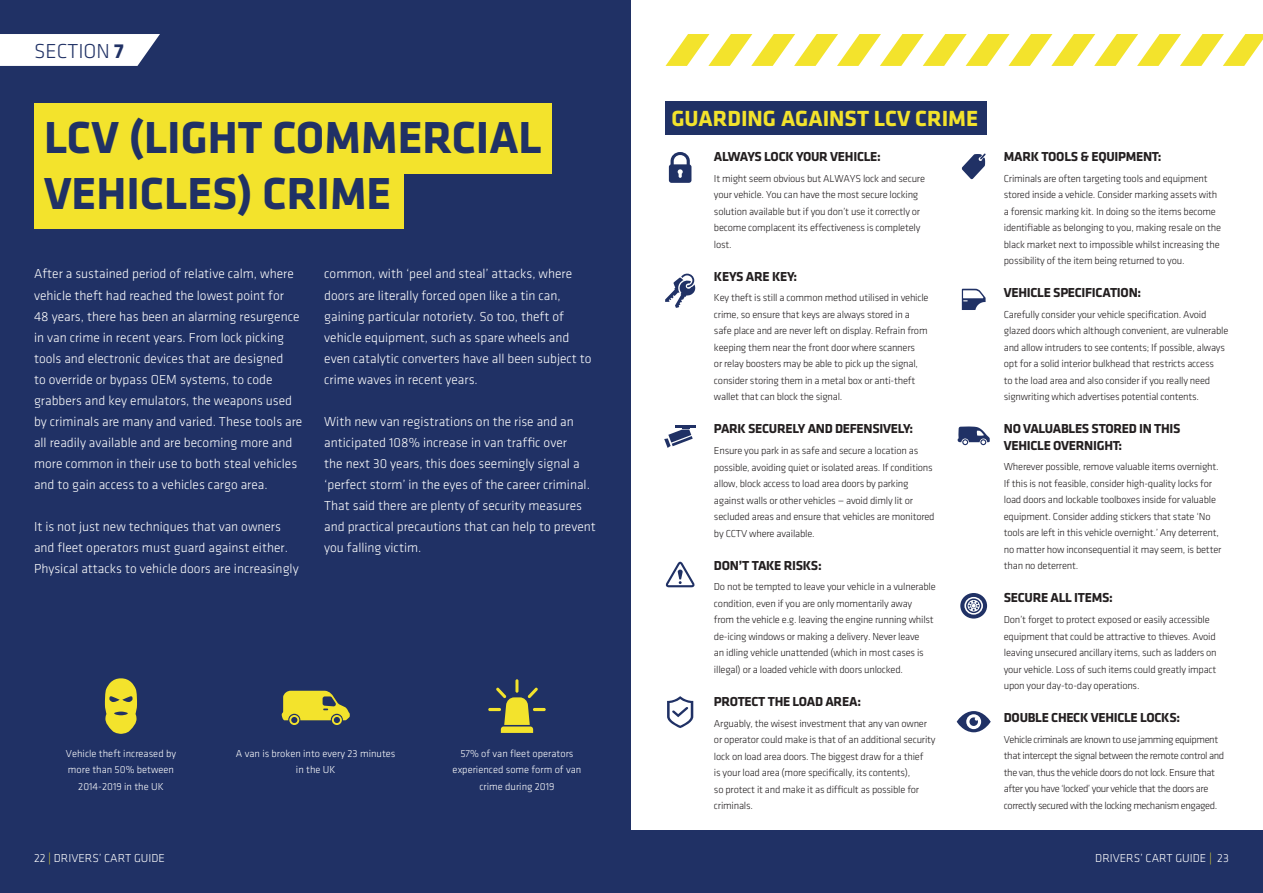
<style>
.page{position:relative;width:1263px;height:893px;background:#203165}
.page>*{position:absolute;margin:0;border:0;box-sizing:border-box;transform-origin:0 0}
.t1{font:700 46.5px/55.8px "Klavika";color:#203165}
.t2{font:700 22.8px "Klavika";color:#f3e32c}
.t3{font:300 21px "Klavika";color:#203165}
.t4{font:300 13.5px/21px "Klavika";color:#fff}
.t5{font:700 13.5px/16.5px "Klavika";letter-spacing:-.02em;color:#231f20}
.t6{font:300 12px "Klavika";color:#fff}
.t7{font:300 10.5px/16.5px "Klavika";letter-spacing:-.02em;color:#231f20}
.t8{font:300 10.5px/16.5px "Klavika";letter-spacing:-.04em;color:#231f20}
.t9{font:300 10.5px/16.5px "Klavika";color:#fff;text-align:center}
.s1{font-weight:700}
.s2{color:#f3e32c}
</style>
<div class="page">
<div style="left:631px;top:0;width:632px;height:829px;background:#fff"></div>
<svg style="left:665px;top:34px;width:598px;height:32px"></svg>
<div style="left:34px;top:103px;width:517px;height:71px;background:#f3e32c"></div>
<div style="left:34px;top:158px;width:369px;height:71px;background:#f3e32c"></div>
<div style="left:665px;top:102px;width:322px;height:33px;background:#203165"></div>
<svg style="left:0;top:34px;width:160px;height:32px;background:#eeeff3"></svg>
<svg style="left:665px;top:274px;width:31px;height:34px"></svg>
<svg style="left:669px;top:152px;width:22px;height:31px"></svg>
<svg style="left:665px;top:562px;width:30px;height:25px"></svg>
<svg style="left:667px;top:696px;width:26px;height:32px"></svg>
<svg style="left:962px;top:154px;width:24px;height:25px"></svg>
<svg style="left:962px;top:289px;width:23px;height:21px"></svg>
<svg style="left:105px;top:678px;width:32px;height:56px"></svg>
<svg style="left:664px;top:428px;width:29px;height:20px"></svg>
<hr style="left:675px;top:425px;width:21px;height:3px;background:#203165">
<svg style="left:957px;top:426px;width:33px;height:19px"></svg>
<svg style="left:960px;top:593px;width:27px;height:26px"></svg>
<svg style="left:957px;top:711px;width:34px;height:21px"></svg>
<hr style="left:515px;top:679px;width:3px;height:14px;background:#f3e32c;border-radius:2px">
<svg style="left:488px;top:688px;width:58px;height:45px"></svg>
<svg style="left:282px;top:691px;width:68px;height:34px"></svg>
<h3 class="t3" style="left:34px;top:40px;width:91px">SECTION <span class="s1">7</span></h3>
<h1 class="t1" style="left:44px;top:111px;width:499px">LCV (LIGHT COMMERCIAL<br>VEHICLES) CRIME</h1>
<p class="t4" style="left:34px;top:264px;width:270px">After a sustained period of relative calm, where vehicle theft had reached the lowest point for<br>48 years, there has been an alarming resurgence in van crime in recent years. From lock picking tools and electronic devices that are designed<br>to override or bypass OEM systems, to code grabbers and key emulators, the weapons used by criminals are many and varied. These tools are all readily available and are becoming more and more common in their use to both steal vehicles and to gain access to a vehicles cargo area.</p>
<p class="t4" style="left:34px;top:516px;width:266px">It is not just new techniques that van owners and fleet operators must guard against either.<br>Physical attacks to vehicle doors are increasingly</p>
<p class="t4" style="left:324px;top:264px;width:269px">common, with ‘peel and steal’ attacks, where doors are literally forced open like a tin can, gaining particular notoriety. So too, theft of vehicle equipment, such as spare wheels and even catalytic converters have all been subject to crime waves in recent years.</p>
<p class="t4" style="left:324px;top:411px;width:273px">With new van registrations on the rise and an anticipated 108% increase in van traffic over<br>the next 30 years, this does seemingly signal a ‘perfect storm’ in the eyes of the career criminal.<br>That said there are plenty of security measures and practical precautions that can help to prevent you falling victim.</p>
<p class="t9" style="left:66px;top:745px;width:112px">Vehicle theft increased by more than 50% between<br>2014-2019 in the UK</p>
<p class="t9" style="left:453px;top:745px;width:130px">57% of van fleet operators experienced some form of van crime during 2019</p>
<p class="t9" style="left:236px;top:745px;width:161px">A van is broken into every 23 minutes in the UK</p>
<h2 class="t2" style="left:671px;top:106px;width:308px">GUARDING AGAINST LCV CRIME</h2>
<p class="t5" style="left:714px;top:148px;width:168px">ALWAYS LOCK YOUR VEHICLE:</p>
<p class="t7" style="left:714px;top:170px;width:213px">It might seem obvious but ALWAYS lock and secure your vehicle. You can have the most secure locking solution available but if you don’t use it correctly or become complacent its effectiveness is completely lost.</p>
<p class="t5" style="left:714px;top:268px;width:85px">KEYS ARE KEY:</p>
<p class="t7" style="left:714px;top:290px;width:216px">Key theft is still a common method utilised in vehicle crime, so ensure that keys are always stored in a safe place and are never left on display. Refrain from keeping them near the front door where scanners<br>or relay boosters may be able to pick up the signal, consider storing them in a metal box or anti-theft wallet that can block the signal.</p>
<p class="t5" style="left:714px;top:421px;width:201px">PARK SECURELY AND DEFENSIVELY:</p>
<p class="t7" style="left:714px;top:442px;width:222px">Ensure you park in as safe and secure a location as possible, avoiding quiet or isolated areas. If conditions allow, block access to load area doors by parking against walls or other vehicles — avoid dimly lit or secluded areas and ensure that vehicles are monitored by CCTV where available.</p>
<p class="t5" style="left:714px;top:557px;width:109px">DON’T TAKE RISKS:</p>
<p class="t7" style="left:714px;top:579px;width:223px">Do not be tempted to leave your vehicle in a vulnerable condition, even if you are only momentarily away<br>from the vehicle e.g. leaving the engine running whilst de-icing windows or making a delivery. Never leave<br>an idling vehicle unattended (which in most cases is illegal) or a loaded vehicle with doors unlocked.</p>
<p class="t5" style="left:714px;top:693px;width:149px">PROTECT THE LOAD AREA:</p>
<p class="t7" style="left:714px;top:715px;width:223px">Arguably, the wisest investment that any van owner or operator could make is that of an additional security lock on load area doors. The biggest draw for a thief<br>is your load area (more specifically, its contents),<br>so protect it and make it as difficult as possible for criminals.</p>
<p class="t5" style="left:1004px;top:148px;width:159px">MARK TOOLS &amp; EQUIPMENT:</p>
<p class="t7" style="left:1004px;top:170px;width:219px">Criminals are often targeting tools and equipment stored inside a vehicle. Consider marking assets with a forensic marking kit. In doing so the items become identifiable as belonging to you, making resale on the black market next to impossible whilst increasing the possibility of the item being returned to you.</p>
<p class="t5" style="left:1004px;top:285px;width:139px">VEHICLE SPECIFICATION:</p>
<p class="t7" style="left:1004px;top:306px;width:226px">Carefully consider your vehicle specification. Avoid glazed doors which although convenient, are vulnerable and allow intruders to see contents; If possible, always opt for a solid interior bulkhead that restricts access<br>to the load area and also consider if you really need signwriting which advertises potential contents.</p>
<p class="t5" style="left:1004px;top:421px;width:178px">NO VALUABLES STORED IN THIS<br>VEHICLE OVERNIGHT:</p>
<p class="t7" style="left:1004px;top:459px;width:219px">Wherever possible, remove valuable items overnight.<br>If this is not feasible, consider high-quality locks for load doors and lockable toolboxes inside for valuable equipment. Consider adding stickers that state ‘No tools are left in this vehicle overnight.’ Any deterrent, no matter how inconsequential it may seem, is better than no deterrent.</p>
<p class="t5" style="left:1004px;top:590px;width:111px">SECURE ALL ITEMS:</p>
<p class="t7" style="left:1004px;top:611px;width:214px">Don’t forget to protect exposed or easily accessible equipment that could be attractive to thieves. Avoid leaving unsecured ancillary items, such as ladders on your vehicle. Loss of such items could greatly impact upon your day-to-day operations.</p>
<p class="t5" style="left:1004px;top:710px;width:178px">DOUBLE CHECK VEHICLE LOCKS:</p>
<p class="t8" style="left:1004px;top:731px;width:222px">Vehicle criminals are known to use jamming equipment that intercept the signal between the remote control and the van, thus the vehicle doors do not lock. Ensure that after you have ‘locked’ your vehicle that the doors are correctly secured with the locking mechanism engaged.</p>
<p class="t6" style="left:34px;top:852px;width:132px">22 <span class="s2">|</span> DRIVERS’ CART GUIDE</p>
<p class="t6" style="left:1095px;top:852px;width:135px">DRIVERS’ CART GUIDE <span class="s2">|</span> 23</p>
</div>
